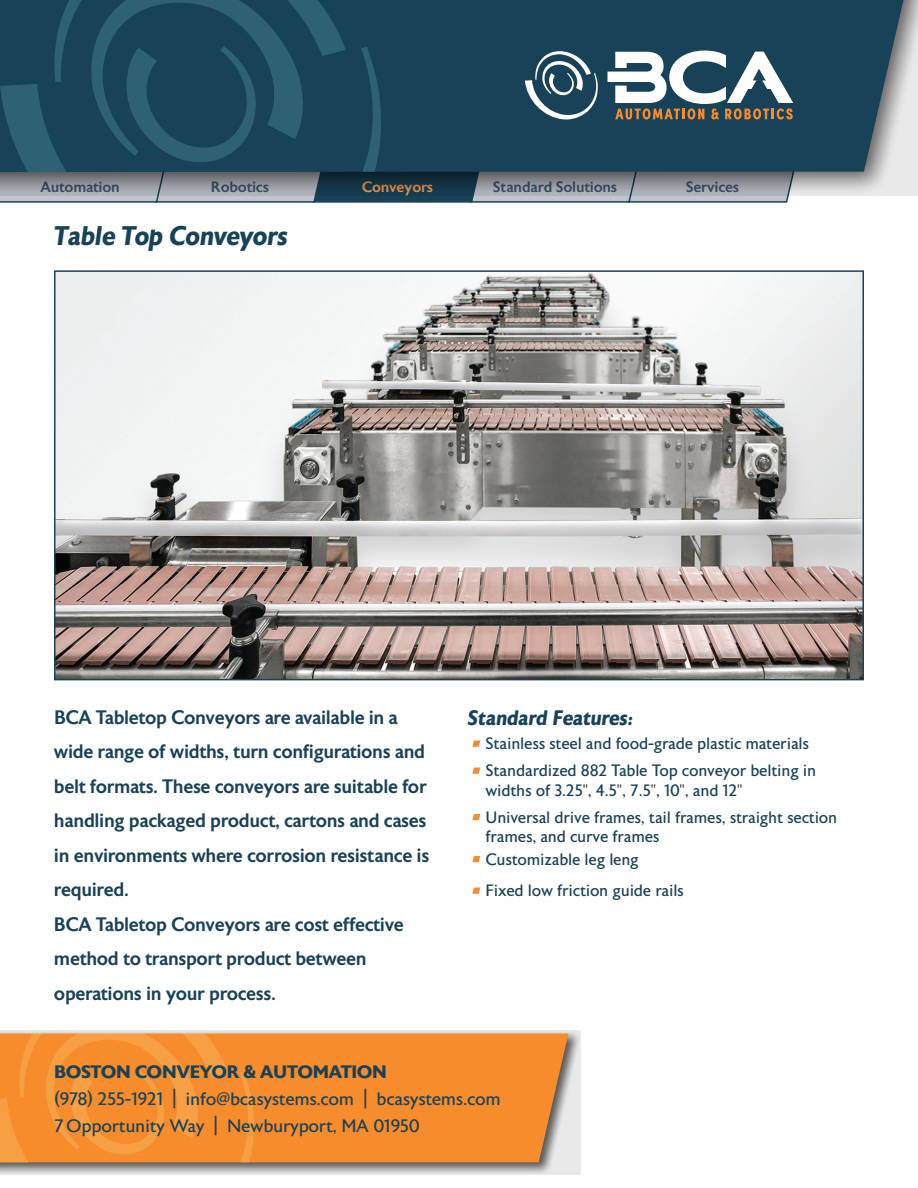
<style>
.page{position:relative;width:918px;height:1188px;background:#fff}
.page>*{position:absolute;margin:0;border:0;box-sizing:border-box;transform-origin:0 0}
.t1{font:italic 700 27px "Astoria Sans";letter-spacing:-.015em;color:#184257;scale:.96 1}
.t2{font:italic 700 21px "Astoria Sans";letter-spacing:-.015em;color:#184257;scale:.96 1}
.t3{font:500 19.5px/34.5px "Astoria Sans";letter-spacing:-.02em;color:#184257}
.t4{font:18px/27px "Astoria Sans";letter-spacing:-.02em;color:#184257}
.t5{font:16.5px/27px "Astoria Sans";letter-spacing:-.015em;color:#184257}
.t6{font:500 15px "Astoria Sans";letter-spacing:-.015em;color:#40596e}
.t7{font:500 15px "Astoria Sans";letter-spacing:-.015em;color:#f8a153}
.s1{font-family:"Minion Pro";color:#231f20}
.s2{font-weight:700}
.s3{font-size:25.65px}
</style>
<div class="page">
<svg style="left:799px;top:0;width:119px;height:196px;background:#d3d2d2"></svg>
<svg style="left:799px;top:0;width:104px;height:172px;background:#325566"></svg>
<svg style="left:0;top:0;width:799px;height:203px;background:#335768"></svg>
<svg style="left:0;top:1030px;width:580px;height:145px;background:#c0bab6"></svg>
<div style="left:256px;top:1034px;width:312px;height:128px;background:#f68c2b"></div>
<svg style="left:0;top:1034px;width:256px;height:128px;background:#f69031"></svg>
<svg style="left:472px;top:741px;width:8px;height:6px"></svg>
<svg style="left:472px;top:768px;width:8px;height:6px"></svg>
<svg style="left:472px;top:814px;width:8px;height:6px"></svg>
<svg style="left:472px;top:856px;width:8px;height:6px"></svg>
<svg style="left:472px;top:888px;width:8px;height:6px"></svg>
<img style="left:57px;top:273px;width:804px;height:404px">
<div style="left:54px;top:270px;width:810px;height:410px;border:2px solid #184257"></div>
<p class="t6" style="left:41px;top:178px;width:81px">Automation</p>
<p class="t6" style="left:211px;top:178px;width:60px">Robotics</p>
<p class="t7" style="left:362px;top:178px;width:73px">Conveyors</p>
<p class="t6" style="left:493px;top:178px;width:126px">Standard Solutions</p>
<p class="t6" style="left:686px;top:178px;width:55px">Services</p>
<h1 class="t1" style="left:54px;top:221px;width:245px">Table Top Conveyors</h1>
<p class="t3" style="left:54px;top:700px;width:377px">BCA Tabletop Conveyors are available in a wide range of widths, turn configurations and belt formats. These conveyors are suitable for handling packaged product, cartons and cases in environments where corrosion resistance is required.<br>BCA Tabletop Conveyors are cost effective method to transport product between operations in your process.</p>
<p class="t2" style="left:468px;top:706px;width:174px">Standard Features:</p>
<p class="t5" style="left:486px;top:730px;width:332px">Stainless steel and food-grade plastic materials<br>Standardized 882 Table Top conveyor belting in</p>
<p class="t5" style="left:486px;top:777px;width:353px">widths of 3.25<span class="s1">"</span>, 4.5<span class="s1">"</span>, 7.5<span class="s1">"</span>, 10<span class="s1">"</span>, and 12<span class="s1">"<br></span>Universal drive frames, tail frames, straight section</p>
<p class="t5" style="left:486px;top:826px;width:176px;line-height:22.5px">frames, and curve frames<br>Customizable leg leng</p>
<p class="t5" style="left:486px;top:877px;width:200px">Fixed low friction guide rails</p>
<p class="t4" style="left:54px;top:1059px;width:448px"><span class="s2">BOSTON CONVEYOR &amp; AUTOMATION<br></span>(978) 255-1921 <span class="s3">|</span> info@bcasystems.com <span class="s3">|</span> bcasystems.com<br>7Opportunity Way <span class="s3">|</span> Newburyport, MA 01950</p>
</div>
